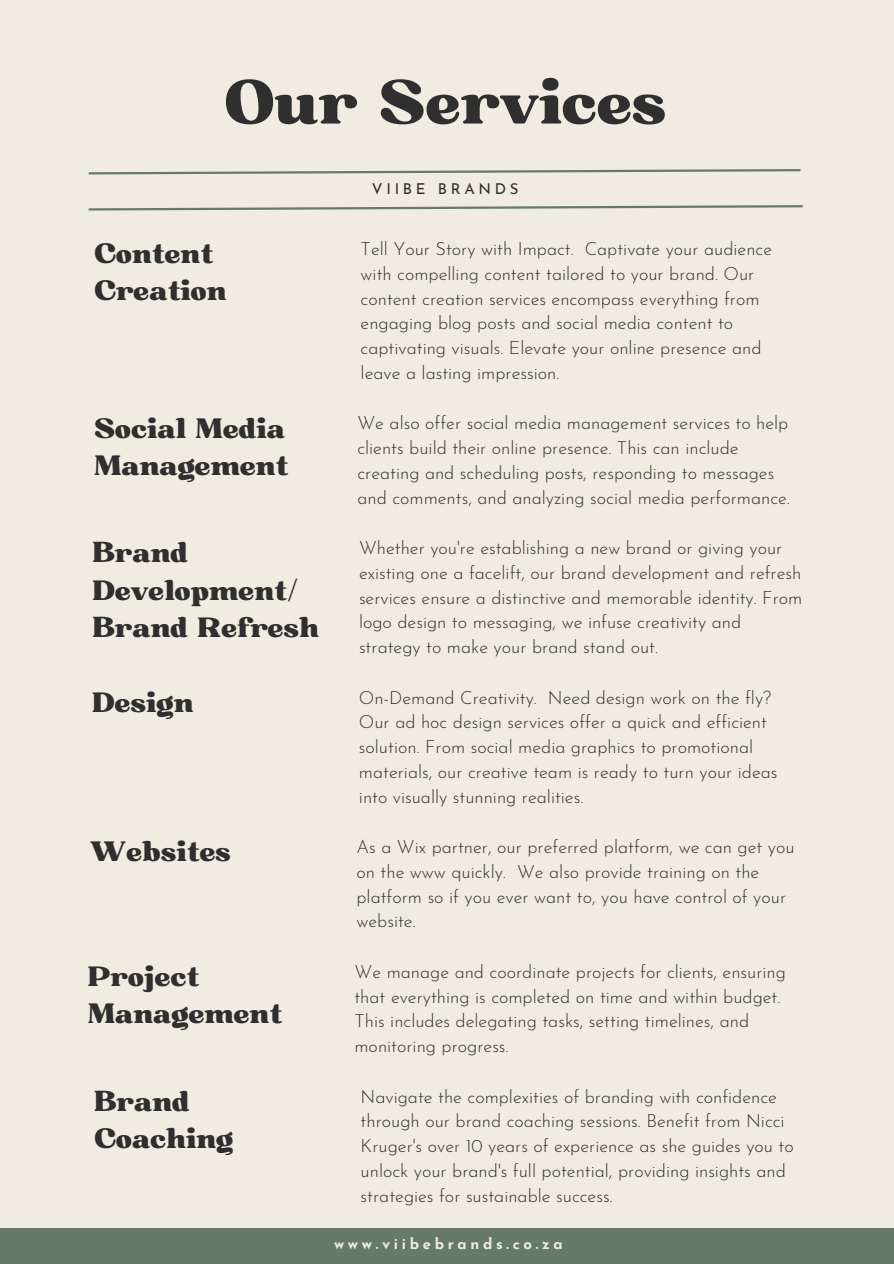
<style>
.page{position:relative;width:894px;height:1264px;background:#fff}
.page>*{position:absolute;margin:0;border:0;box-sizing:border-box;transform-origin:0 0}
.t1{font:60px "Bugaki";color:#2f2f2f}
.t2{font:27px/37.2px "Bugaki";color:#2f2f2f}
.t3{font:300 18px/24.8px "Josefin Sans";color:#2f2f2f}
.t4{font:700 15px "Josefin Sans";letter-spacing:.245em;color:#f0ece1}
.t5{font:15px "Josefin Sans";letter-spacing:.245em;color:#2f2f2f}
</style>
<div class="page">
<div style="left:0;top:0;width:893px;height:1263px;background:#f0ece1"></div>
<div style="left:0;top:1227px;width:893px;height:36px;background:#667b67"></div>
<svg style="left:88px;top:169px;width:713px;height:6px"></svg>
<svg style="left:88px;top:205px;width:715px;height:6px"></svg>
<h1 class="t1" style="left:224px;top:65px;width:444px">Our Services</h1>
<h3 class="t2" style="left:94px;top:236px;width:134px">Content<br>Creation</h3>
<h2 class="t2" style="left:94px;top:410px;width:196px">Social Media<br>Management</h2>
<h3 class="t2" style="left:92px;top:535px;width:228px">Brand<br>Development/<br>Brand Refresh</h3>
<h2 class="t2" style="left:92px;top:684px;width:103px">Design</h2>
<h4 class="t5" style="left:372px;top:182px;width:148px">VIIBE BRANDS</h4>
<h2 class="t3" style="left:360px;top:238px;width:413px">Tell Your Story with Impact. Captivate your audience with compelling content tailored to your brand. Our content creation services encompass everything from engaging blog posts and social media content to captivating visuals. Elevate your online presence and leave a lasting impression.</h2>
<h3 class="t3" style="left:357px;top:412px;width:434px">We also offer social media management services to help clients build their online presence. This can include creating and scheduling posts, responding to messages and comments, and analyzing social media performance.</h3>
<h2 class="t3" style="left:359px;top:537px;width:445px">Whether you're establishing a new brand or giving your existing one a facelift, our brand development and refresh services ensure a distinctive and memorable identity. From logo design to messaging, we infuse creativity and strategy to make your brand stand out.</h2>
<h3 class="t3" style="left:359px;top:686px;width:420px">On-Demand Creativity. Need design work on the fly?<br>Our ad hoc design services offer a quick and efficient solution. From social media graphics to promotional materials, our creative team is ready to turn your ideas into visually stunning realities.</h3>
<h2 class="t2" style="left:90px;top:834px;width:143px">Websites</h2>
<h3 class="t3" style="left:356px;top:836px;width:439px">As a Wix partner, our preferred platform, we can get you on the www quickly. We also provide training on the platform so if you ever want to, you have control of your website.</h3>
<h2 class="t2" style="left:88px;top:959px;width:196px">Project<br>Management</h2>
<h3 class="t3" style="left:354px;top:960px;width:433px">We manage and coordinate projects for clients, ensuring that everything is completed on time and within budget.<br>This includes delegating tasks, setting timelines, and monitoring progress.</h3>
<h2 class="t2" style="left:94px;top:1083px;width:141px">Brand<br>Coaching</h2>
<h3 class="t3" style="left:360px;top:1085px;width:434px">Navigate the complexities of branding with confidence through our brand coaching sessions. Benefit from Nicci Kruger's over 10 years of experience as she guides you to unlock your brand's full potential, providing insights and strategies for sustainable success.</h3>
<p class="t4" style="left:334px;top:1237px;width:230px">www.viibebrands.co.za</p>
</div>
